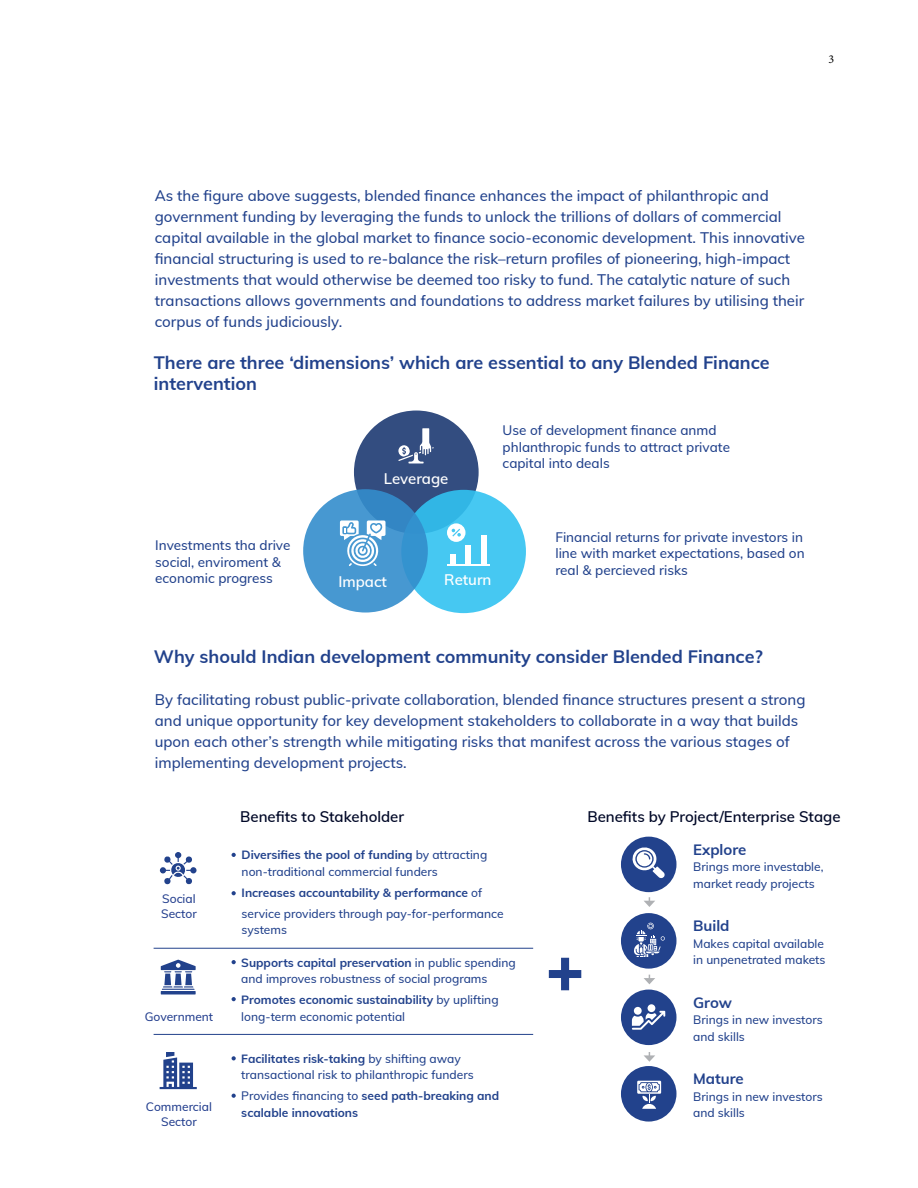
<style>
.page{position:relative;width:918px;height:1188px;background:#fff}
.page>*{position:absolute;margin:0;border:0;box-sizing:border-box;transform-origin:0 0}
.t1{font:900 66px "Muli";color:#22428c}
.t2{font:700 18px/21px "Muli";color:#22428c}
.t3{font:500 15px/21px "Muli";color:#22428c}
.t4{font:600 15px "Muli";color:#000827}
.t5{font:700 15px "Muli";color:#22428c}
.t6{font:600 15px "Muli";color:#fff}
.t7{font:500 13.5px/16.5px "Muli";color:#22428c}
.t8{font:500 12px/16.5px "Muli";color:#22428c}
.t9{font:700 12px/16.5px "Muli";color:#22428c}
.t10{font:500 12px/15px "Muli";color:#25408f}
.t11{font:12px "Minion Pro";color:#000}
.s1{font-weight:700}
.s2{font-weight:500}
</style>
<div class="page">
<div style="left:354px;top:411px;width:125px;height:123px;background:#334d80;border-radius:50%"></div>
<svg style="left:401px;top:490px;width:125px;height:123px;background:#44c5f0"></svg>
<svg style="left:303px;top:489px;width:125px;height:124px;background:#4295cf"></svg>
<svg style="left:398px;top:428px;width:36px;height:35px"></svg>
<svg style="left:447px;top:523px;width:19px;height:19px"></svg>
<div style="left:481px;top:535px;width:6px;height:28px;background:#fff"></div>
<div style="left:466px;top:545px;width:5px;height:18px;background:#fff"></div>
<hr style="left:447px;top:565px;width:43px;height:1px;background:#fff">
<div style="left:450px;top:554px;width:6px;height:9px;background:#fff"></div>
<svg style="left:340px;top:520px;width:46px;height:48px"></svg>
<div style="left:190px;top:867px;width:7px;height:7px;background:#22428c;border-radius:3px"></div>
<svg style="left:160px;top:852px;width:32px;height:33px"></svg>
<svg style="left:161px;top:960px;width:35px;height:34px"></svg>
<svg style="left:160px;top:1052px;width:37px;height:37px"></svg>
<svg style="left:232px;top:853px;width:4px;height:4px"></svg>
<svg style="left:232px;top:891px;width:4px;height:4px"></svg>
<svg style="left:232px;top:960px;width:4px;height:4px"></svg>
<svg style="left:232px;top:997px;width:4px;height:4px"></svg>
<svg style="left:232px;top:1056px;width:4px;height:4px"></svg>
<svg style="left:232px;top:1094px;width:4px;height:4px"></svg>
<div style="left:621px;top:837px;width:55px;height:55px;background:#22428c;border-radius:50%"></div>
<div style="left:621px;top:913px;width:55px;height:56px;background:#22428c;border-radius:50%"></div>
<div style="left:621px;top:990px;width:55px;height:55px;background:#22428c;border-radius:50%"></div>
<div style="left:621px;top:1066px;width:55px;height:56px;background:#22428c;border-radius:50%"></div>
<svg style="left:632px;top:847px;width:33px;height:31px"></svg>
<svg style="left:634px;top:923px;width:31px;height:34px"></svg>
<div style="left:648px;top:1004px;width:7px;height:8px;background:#fff;border-radius:50%"></div>
<div style="left:634px;top:1007px;width:8px;height:8px;background:#fff;border-radius:50%"></div>
<svg style="left:632px;top:1011px;width:33px;height:19px"></svg>
<svg style="left:637px;top:1081px;width:24px;height:28px"></svg>
<hr style="left:154px;top:948px;width:379px;height:1px;background:#22428c">
<hr style="left:154px;top:1034px;width:379px;height:1px;background:#22428c">
<svg style="left:644px;top:897px;width:11px;height:10px"></svg>
<svg style="left:644px;top:975px;width:11px;height:9px"></svg>
<svg style="left:644px;top:1052px;width:11px;height:10px"></svg>
<p class="t11" style="left:829px;top:51px;width:7px">3</p>
<p class="t3" style="left:155px;top:184px;width:652px">As the figure above suggests, blended finance enhances the impact of philanthropic and government funding by leveraging the funds to unlock the trillions of dollars of commercial capital available in the global market to finance socio-economic development. This innovative financial structuring is used to re-balance the risk–return profiles of pioneering, high-impact investments that would otherwise be deemed too risky to fund. The catalytic nature of such transactions allows governments and foundations to address market failures by utilising their corpus of funds judiciously.</p>
<p class="t2" style="left:154px;top:351px;width:617px">There are three ‘dimensions’ which are essential to any Blended Finance intervention</p>
<p class="t7" style="left:155px;top:536px;width:137px">Investments tha drive social, enviroment &amp; economic progress</p>
<p class="t6" style="left:384px;top:468px;width:66px">Leverage</p>
<p class="t7" style="left:503px;top:422px;width:229px">Use of development finance anmd phlanthropic funds to attract private capital into deals</p>
<p class="t6" style="left:338px;top:570px;width:50px">Impact</p>
<p class="t6" style="left:444px;top:569px;width:49px">Return</p>
<p class="t7" style="left:555px;top:528px;width:251px;text-align:justify">Financial returns for private investors in line with market expectations, based on real &amp; percieved risks</p>
<p class="t2" style="left:154px;top:645px;width:610px">Why should Indian development community consider Blended Finance?</p>
<p class="t3" style="left:155px;top:688px;width:652px">By facilitating robust public-private collaboration, blended finance structures present a strong and unique opportunity for key development stakeholders to collaborate in a way that builds upon each other’s strength while mitigating risks that manifest across the various stages of implementing development projects.</p>
<p class="t10" style="left:161px;top:891px;width:37px">Social<br>Sector</p>
<p class="t10" style="left:145px;top:1008px;width:70px">Government</p>
<p class="t10" style="left:146px;top:1098px;width:68px;text-align:center">Commercial<br>Sector</p>
<p class="t4" style="left:240px;top:806px;width:165px">Benefits to Stakeholder</p>
<p class="t4" style="left:587px;top:806px;width:255px">Benefits by Project/Enterprise Stage</p>
<p class="t8" style="left:242px;top:846px;width:247px"><span class="s1">Diversifies the pool of funding</span> by attracting non-traditional commercial funders</p>
<p class="t8" style="left:242px;top:882px;width:264px;line-height:21px"><span class="s1">Increases accountability &amp; performance</span> of service providers through pay-for-performance</p>
<p class="t8" style="left:242px;top:921px;width:47px">systems</p>
<p class="t8" style="left:241px;top:953px;width:276px"><span class="s1">Supports capital preservation</span> in public spending and improves robustness of social programs</p>
<p class="t8" style="left:241px;top:991px;width:259px"><span class="s1">Promotes economic sustainability</span> by uplifting long-term economic potential</p>
<p class="t8" style="left:241px;top:1050px;width:234px"><span class="s1">Facilitates risk-taking</span> by shifting away transactional risk to philanthropic funders</p>
<p class="t9" style="left:241px;top:1087px;width:259px"><span class="s2">Provides financing to</span> seed path-breaking and scalable innovations</p>
<h1 class="t1" style="left:545px;top:921px;width:41px">+</h1>
<p class="t5" style="left:693px;top:839px;width:55px">Explore</p>
<p class="t8" style="left:693px;top:858px;width:132px">Brings more investable, market ready projects</p>
<p class="t5" style="left:693px;top:915px;width:38px">Build</p>
<p class="t8" style="left:693px;top:935px;width:134px">Makes capital available in unpenetrated makets</p>
<p class="t5" style="left:693px;top:992px;width:40px">Grow</p>
<p class="t8" style="left:693px;top:1011px;width:131px">Brings in new investors and skills</p>
<p class="t5" style="left:693px;top:1068px;width:52px">Mature</p>
<p class="t8" style="left:693px;top:1088px;width:131px">Brings in new investors and skills</p>
</div>
